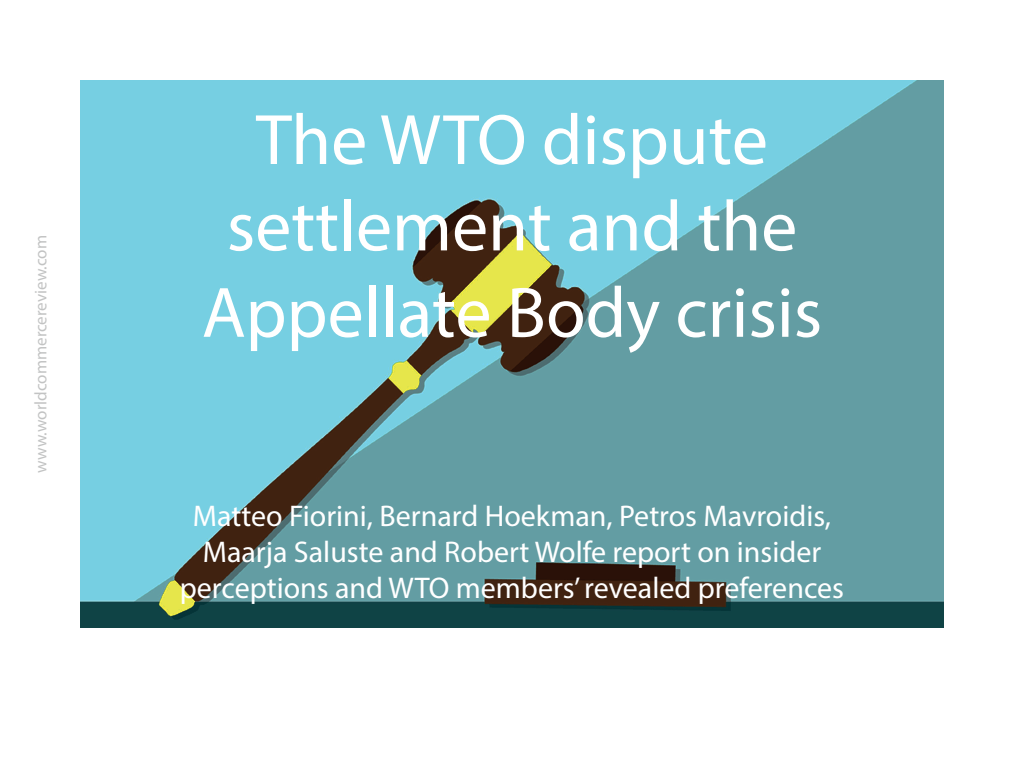
<style>
.page{position:relative;width:1024px;height:768px;background:#fff}
.page>*{position:absolute;margin:0;border:0;box-sizing:border-box;transform-origin:0 0}
.t1{font:72px/86.4px "Myriad Pro";color:#fff;text-align:center}
.t2{font:30px/36px "Myriad Pro";color:#fff;text-align:center}
.t3{font:17px "Myriad Pro";color:#c2c3c3}
</style>
<div class="page">
<img style="left:80px;top:80px;width:864px;height:548px">
<p class="t3" style="left:30px;top:473px;width:239px;rotate:-90deg">www.worldcommercereview.com</p>
<h1 class="t1" style="left:202px;top:96px;width:622px">The WTO dispute settlement and the<br>Appellate Body crisis</h1>
<p class="t2" style="left:180px;top:497px;width:666px">Matteo Fiorini, Bernard Hoekman, Petros Mavroidis,<br>Maarja Saluste and Robert Wolfe report on insider perceptions and WTO members’ revealed preferences</p>
</div>
